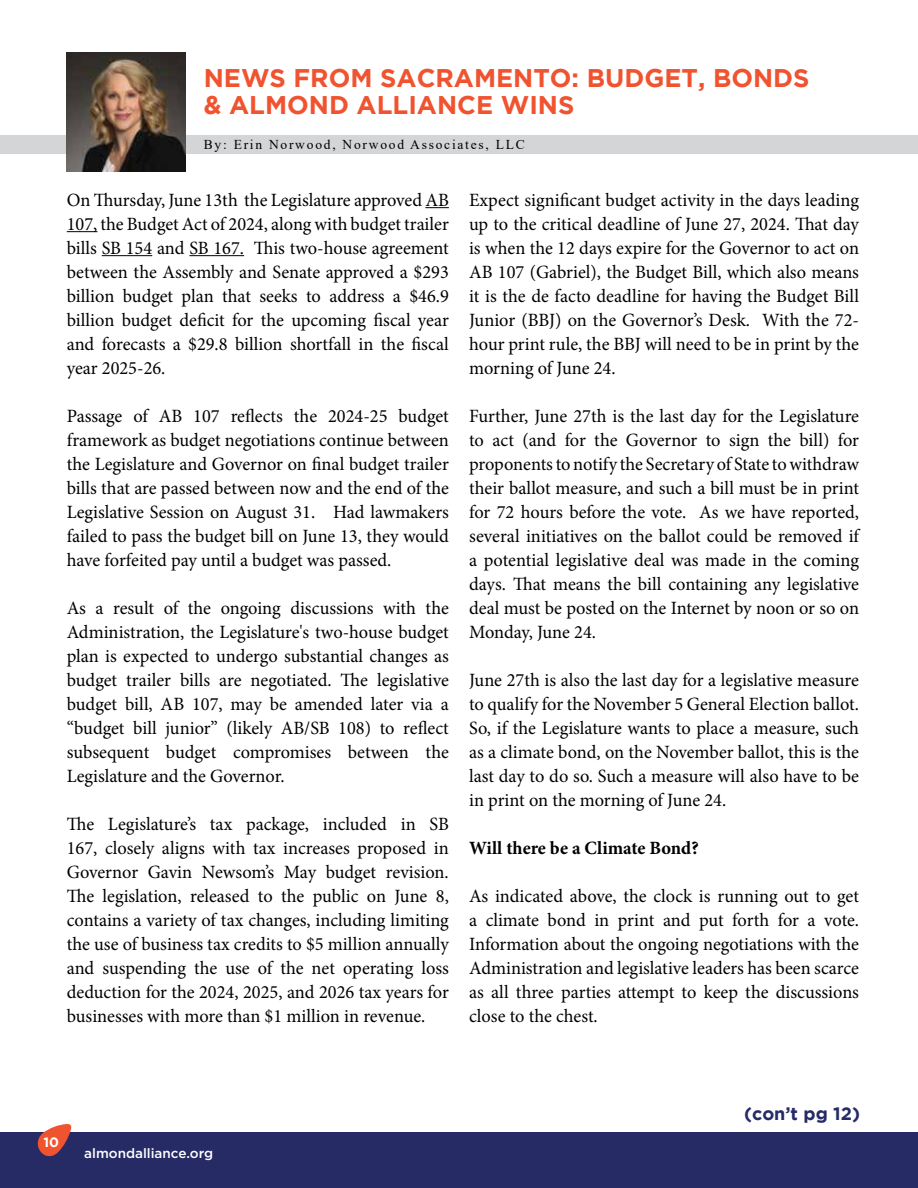
<style>
.page{position:relative;width:918px;height:1188px;background:#fff}
.page>*{position:absolute;margin:0;border:0;box-sizing:border-box;transform-origin:0 0}
.t1{font:700 25.5px/27px "Gotham";color:#f0532f}
.t2{font:18.75px/24px "Minion Pro";color:#000;text-align:justify}
.t3{font:700 18.75px "Minion Pro";color:#000}
.t4{font:700 18px "Gotham";color:#262b66}
.t5{font:13.5px "Times New Roman";letter-spacing:.13em;color:#000}
.t6{font:500 13.5px "Gotham";color:#fff}
.t7{font:700 13.5px "Gotham";color:#fff}
</style>
<div class="page">
<div style="left:0;top:1133px;width:918px;height:55px;background:#262b66"></div>
<svg style="left:35px;top:1124px;width:37px;height:33px"></svg>
<div style="left:0;top:135px;width:918px;height:19px;background:#d3d5d6"></div>
<img style="left:67px;top:52px;width:118px;height:119px">
<svg style="left:425px;top:207px;width:24px;height:1px"></svg>
<hr style="left:67px;top:231px;width:30px;height:1px;background:#000">
<hr style="left:102px;top:255px;width:50px;height:1px;background:#000">
<hr style="left:189px;top:255px;width:55px;height:1px;background:#000">
<h1 class="t1" style="left:204px;top:64px;width:607px">NEWS FROM SACRAMENTO: BUDGET, BONDS &amp; ALMOND ALLIANCE WINS</h1>
<p class="t5" style="left:204px;top:135px;width:323px">By: Erin Norwood, Norwood Associates, LLC</p>
<p class="t2" style="left:67px;top:188px;width:384px">On Thursday, June 13th the Legislature approved AB 107, the Budget Act of 2024, along with budget trailer bills SB 154 and SB 167. This two-house agreement between the Assembly and Senate approved a $293 billion budget plan that seeks to address a $46.9 billion budget deficit for the upcoming fiscal year and forecasts a $29.8 billion shortfall in the fiscal year 2025-26.</p>
<p class="t2" style="left:67px;top:404px;width:384px">Passage of AB 107 reflects the 2024-25 budget framework as budget negotiations continue between the Legislature and Governor on final budget trailer bills that are passed between now and the end of the Legislative Session on August 31. Had lawmakers failed to pass the budget bill on June 13, they would have forfeited pay until a budget was passed.</p>
<p class="t2" style="left:67px;top:596px;width:384px">As a result of the ongoing discussions with the Administration, the Legislature's two-house budget plan is expected to undergo substantial changes as budget trailer bills are negotiated. The legislative budget bill, AB 107, may be amended later via a “budget bill junior” (likely AB/SB 108) to reflect subsequent budget compromises between the Legislature and the Governor.</p>
<p class="t2" style="left:67px;top:812px;width:384px">The Legislature’s tax package, included in SB 167, closely aligns with tax increases proposed in Governor Gavin Newsom’s May budget revision.<br>The legislation, released to the public on June 8, contains a variety of tax changes, including limiting the use of business tax credits to $5 million annually and suspending the use of the net operating loss deduction for the 2024, 2025, and 2026 tax years for businesses with more than $1 million in revenue.</p>
<p class="t2" style="left:469px;top:188px;width:391px">Expect significant budget activity in the days leading up to the critical deadline of June 27, 2024. That day is when the 12 days expire for the Governor to act on AB 107 (Gabriel), the Budget Bill, which also means it is the de facto deadline for having the Budget Bill Junior (BBJ) on the Governor’s Desk. With the 72- hour print rule, the BBJ will need to be in print by the morning of June 24.</p>
<p class="t2" style="left:469px;top:404px;width:391px">Further, June 27th is the last day for the Legislature to act (and for the Governor to sign the bill) for proponents to notify the Secretary of State to withdraw their ballot measure, and such a bill must be in print for 72 hours before the vote. As we have reported, several initiatives on the ballot could be removed if a potential legislative deal was made in the coming days. That means the bill containing any legislative deal must be posted on the Internet by noon or so on Monday, June 24.</p>
<p class="t2" style="left:469px;top:668px;width:391px">June 27th is also the last day for a legislative measure to qualify for the November 5 General Election ballot.<br>So, if the Legislature wants to place a measure, such as a climate bond, on the November ballot, this is the last day to do so. Such a measure will also have to be in print on the morning of June 24.</p>
<p class="t3" style="left:469px;top:835px;width:231px">Will there be a Climate Bond?</p>
<p class="t2" style="left:469px;top:884px;width:391px">As indicated above, the clock is running out to get a climate bond in print and put forth for a vote.<br>Information about the ongoing negotiations with the Administration and legislative leaders has been scarce as all three parties attempt to keep the discussions close to the chest.</p>
<p class="t7" style="left:43px;top:1134px;width:17px">10</p>
<p class="t6" style="left:84px;top:1144px;width:130px">almondalliance.org</p>
<p class="t4" style="left:744px;top:1104px;width:117px">(con’t pg 12)</p>
</div>
